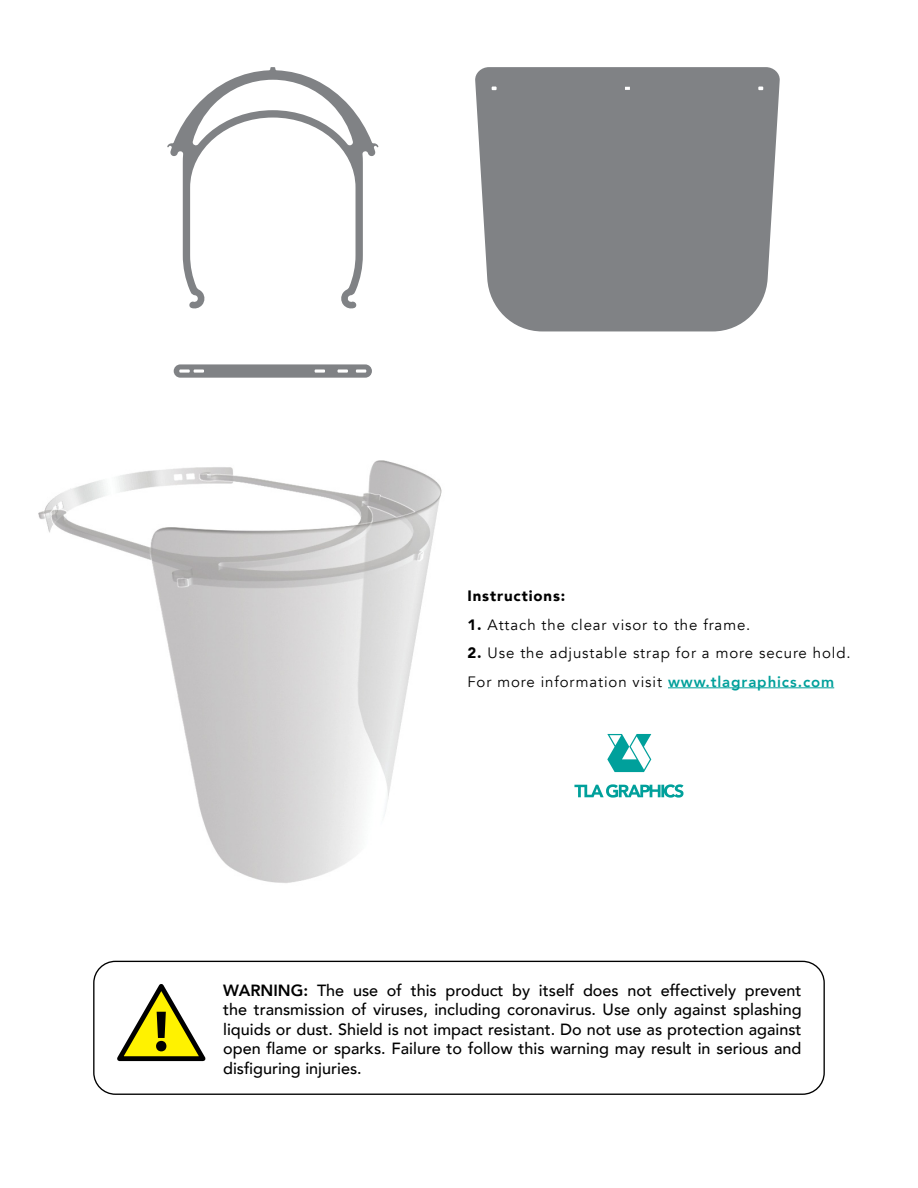
<style>
.page{position:relative;width:918px;height:1188px;background:#fff}
.page>*{position:absolute;margin:0;border:0;box-sizing:border-box;transform-origin:0 0}
.t1{font:700 57.9px "Myriad Pro";color:#000}
.t2{font:500 16.2px/19.5px "Avenir";color:#000;text-align:justify}
.t3{font:15px/28.5px "Avenir";letter-spacing:.06em;color:#000}
.t4{font:900 15px "Avenir";letter-spacing:.06em;color:#000}
.s1{font-weight:900}
.s2{font-weight:800;color:#00a09b}
.s3{font-weight:800}
</style>
<div class="page">
<img style="left:38px;top:460px;width:404px;height:423px">
<svg style="left:475px;top:67px;width:305px;height:264px;background:#888a8c"></svg>
<svg style="left:174px;top:364px;width:198px;height:14px;background:#8f9194"></svg>
<svg style="left:167px;top:67px;width:211px;height:242px"></svg>
<svg style="left:607px;top:734px;width:44px;height:38px"></svg>
<svg style="left:574px;top:784px;width:110px;height:14px"></svg>
<div style="left:93px;top:961px;width:732px;height:134px;border:1px solid #000;border-radius:22px"></div>
<svg style="left:117px;top:984px;width:89px;height:78px"></svg>
<hr style="left:668px;top:687px;width:166px;height:1px;background:#00a09b">
<p class="t4" style="left:467px;top:583px;width:99px">Instructions:</p>
<p class="t3" style="left:467px;top:611px;width:285px"><span class="s1">1.</span> Attach the clear visor to the frame.</p>
<p class="t3" style="left:467px;top:639px;width:385px"><span class="s1">2.</span> Use the adjustable strap for a more secure hold.<br>For more information visit <span class="s2">www.tlagraphics.com</span></p>
<h1 class="t1" style="left:154px;top:993px;width:17px">!</h1>
<p class="t2" style="left:223px;top:980px;width:580px"><span class="s3">WARNING:</span> The use of this product by itself does not effectively prevent the transmission of viruses, including coronavirus. Use only against splashing liquids or dust. Shield is not impact resistant. Do not use as protection against open flame or sparks. Failure to follow this warning may result in serious and disfiguring injuries.</p>
</div>
